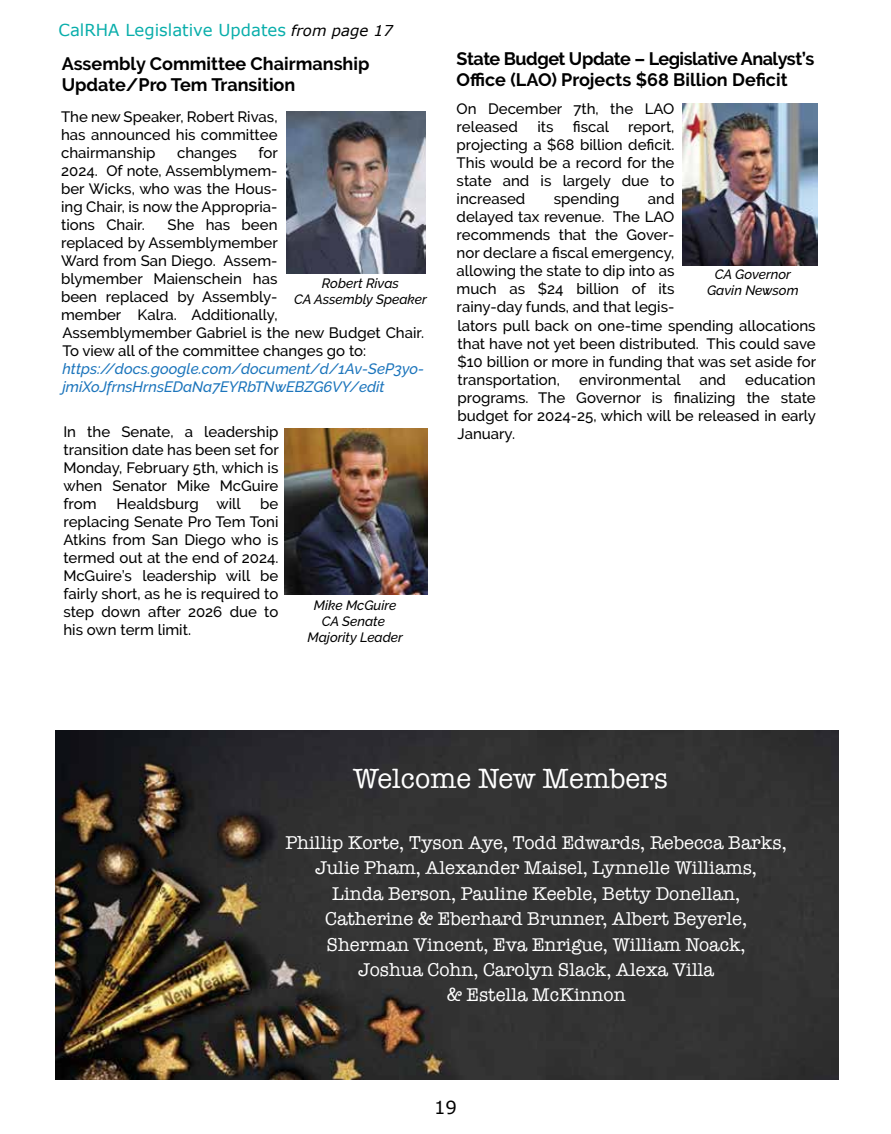
<style>
.page{position:relative;width:891px;height:1134px;background:#fff}
.page>*{position:absolute;margin:0;border:0;box-sizing:border-box;transform-origin:0 0}
.t1{font:28.65px "American Typewriter";color:#fff}
.t2{font:19.05px/25.5px "American Typewriter";color:#fff;text-align:center}
.t3{font:700 18px/21.6px "Raleway";letter-spacing:-.025em;color:#000}
.t4{font:700 18px/21.6px "Raleway";color:#000}
.t5{font:18px "Verdana";color:#000}
.t6{font:16.5px "Verdana";color:#09aeab}
.t7{font:500 15px/18px "Raleway";color:#000;text-align:justify}
.t8{font:italic 500 15px/18px "Raleway";color:#1c75bc}
.t9{font:italic 500 13.5px/16.2px "Raleway";color:#000;text-align:center}
.s1{font-style:italic;font-size:15px;color:#000}
</style>
<div class="page">
<img style="left:682px;top:103px;width:135px;height:162px">
<img style="left:286px;top:111px;width:139px;height:162px">
<img style="left:285px;top:429px;width:142px;height:166px">
<img style="left:55px;top:730px;width:784px;height:350px">
<p class="t6" style="left:58px;top:19px;width:336px">CalRHA Legislative Updates <span class="s1">from page 17</span></p>
<p class="t4" style="left:62px;top:53px;width:309px">Assembly Committee Chairmanship<br>Update/Pro Tem Transition</p>
<p class="t7" style="left:61px;top:108px;width:218px">The new Speaker, Robert Rivas, has announced his committee chairmanship</p>
<p class="t7" style="left:61px;top:144px;width:218px;text-indent:197px">for 2024. Of note, Assemblymem&shy;ber Wicks, who was the Hous&shy;ing Chair, is now the Appropria&shy;tions Chair.</p>
<p class="t7" style="left:177px;top:144px;width:61px">changes</p>
<p class="t7" style="left:61px;top:216px;width:218px;text-indent:107px">She has been replaced by Assemblymember Ward from San Diego. Assem&shy;blymember Maienschein has been replaced by Assembly&shy;member Kalra. Additionally,</p>
<p class="t9" style="left:294px;top:275px;width:134px">Robert Rivas<br>CA Assembly Speaker</p>
<p class="t7" style="left:62px;top:324px;width:363px">Assemblymember Gabriel is the new Budget Chair.<br>To view all of the committee changes go to:</p>
<p class="t8" style="left:62px;top:360px;width:363px">https://docs.google.com/document/d/1Av-SeP3yo&shy;jmiXoJfrnsHrnsEDaNa7EYRbTNwEBZG6VY/edit</p>
<p class="t7" style="left:63px;top:423px;width:217px">In the Senate, a leadership transition date has been set for Monday, February 5th, which is when Senator Mike McGuire from</p>
<p class="t7" style="left:63px;top:495px;width:217px;text-indent:197px">be replacing Senate Pro Tem Toni Atkins from San Diego who is termed out at the end of 2024.<br>McGuire’s leadership will be fairly short, as he is required to step down after 2026 due to his own term limit.</p>
<p class="t7" style="left:117px;top:495px;width:126px">Healdsburg will</p>
<p class="t9" style="left:307px;top:597px;width:97px">Mike McGuire<br>CA Senate<br>Majority Leader</p>
<p class="t3" style="left:457px;top:48px;width:359px">State Budget Update – Legislative Analyst’s<br>Office (LAO) Projects $68 Billion Deficit</p>
<p class="t7" style="left:457px;top:100px;width:219px">On December 7th, the LAO released</p>
<p class="t7" style="left:537px;top:118px;width:18px">its</p>
<p class="t7" style="left:573px;top:118px;width:38px">fiscal</p>
<p class="t7" style="left:457px;top:118px;width:219px;text-indent:172px">report, projecting a $68 billion deficit.<br>This would be a record for the state and is largely due to increased</p>
<p class="t7" style="left:457px;top:190px;width:361px;text-align:left;text-indent:191px">and<br>delayed tax revenue. The LAO<br>recommends that the Gover-<br>nor declare a fiscal emergency,<br>allowing the state to dip into as<br>much as $24 billion of its<br>rainy-day funds, and that legis-<br>lators pull back on one-time spending allocations that have not yet been distributed. This could save $10 billion or more in funding that was set aside for transportation,</p>
<p class="t7" style="left:554px;top:190px;width:67px">spending</p>
<p class="t9" style="left:707px;top:266px;width:93px">CA Governor<br>Gavin Newsom</p>
<p class="t7" style="left:458px;top:371px;width:360px;text-indent:288px">education programs. The Governor is finalizing the state budget for 2024-25, which will be released in early January.</p>
<p class="t7" style="left:579px;top:371px;width:103px">environmental</p>
<p class="t7" style="left:699px;top:371px;width:28px">and</p>
<h1 class="t1" style="left:353px;top:757px;width:316px">Welcome New Members</h1>
<p class="t2" style="left:285px;top:829px;width:503px">Phillip Korte, Tyson Aye, Todd Edwards, Rebecca Barks, Julie Pham, Alexander Maisel, Lynnelle Williams,<br>Linda Berson, Pauline Keeble, Betty Donellan,<br>Catherine &amp; Eberhard Brunner, Albert Beyerle, Sherman Vincent, Eva Enrigue, William Noack,<br>Joshua Cohn, Carolyn Slack, Alexa Villa<br>&amp; Estella McKinnon</p>
<p class="t5" style="left:434px;top:1096px;width:24px">19</p>
</div>
